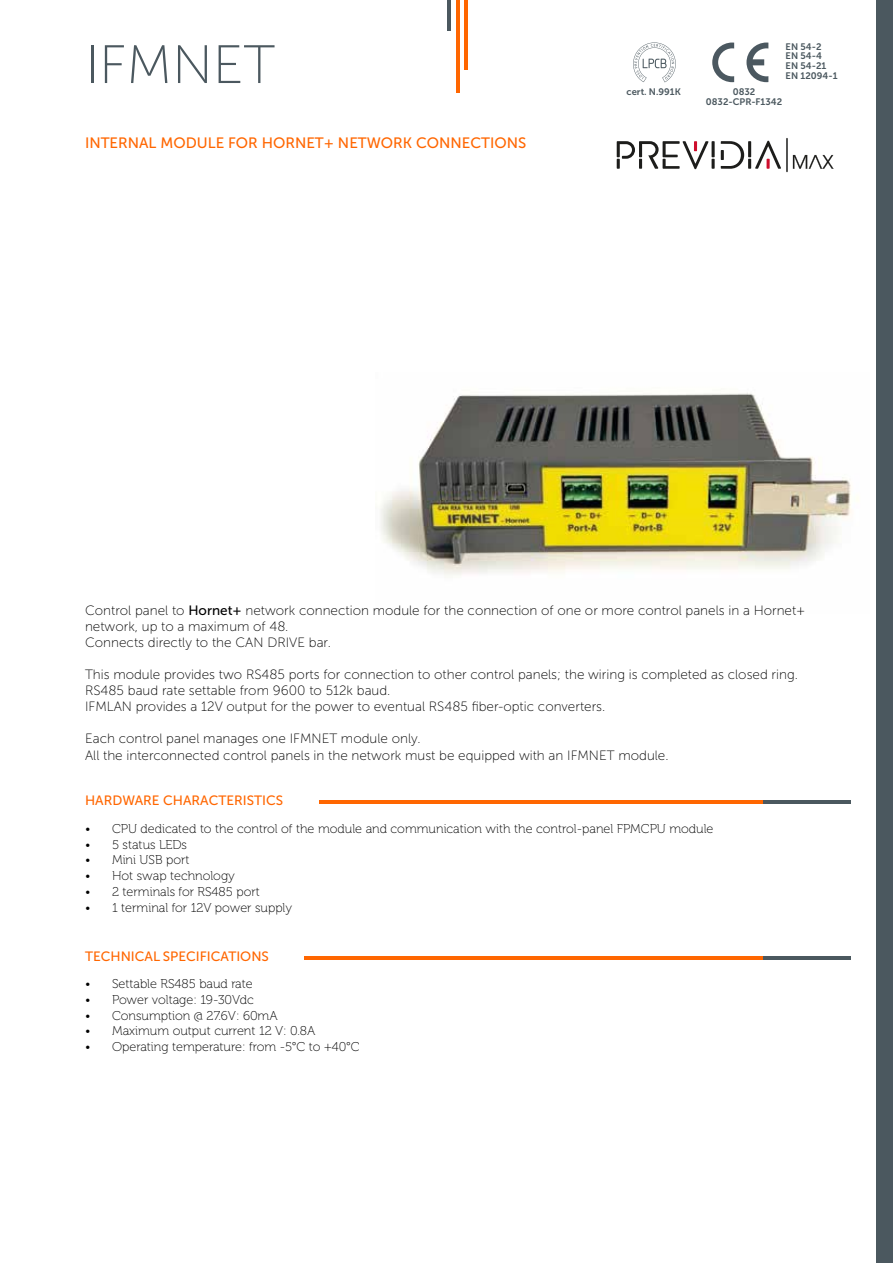
<style>
.page{position:relative;width:893px;height:1263px;background:#fff}
.page>*{position:absolute;margin:0;border:0;box-sizing:border-box;transform-origin:0 0}
.t1{font:54px "Museo Sans 100";color:#4b585f}
.t2{font:15px "Museo Sans 500";color:#f60}
.t3{font:13.5px/16px "Museo Sans 100";color:#000}
.t4{font:13.5px "Museo Sans 500";color:#f60}
.t5{font:12.75px "Museo 100";color:#000}
.t6{font:9.45px/9.8px "Museo Sans 700";color:#4b585f}
.s1{font-family:"Museo Sans 500"}
</style>
<div class="page">
<img style="left:380px;top:393px;width:479px;height:183px">
<svg style="left:721px;top:141px;width:60px;height:28px"></svg>
<svg style="left:617px;top:141px;width:98px;height:28px"></svg>
<svg style="left:793px;top:155px;width:40px;height:14px"></svg>
<hr style="left:786px;top:138px;width:1px;height:34px;background:#1d1d1b">
<svg style="left:712px;top:43px;width:22px;height:39px"></svg>
<svg style="left:746px;top:43px;width:22px;height:39px"></svg>
<svg style="left:633px;top:42px;width:43px;height:40px"></svg>
<div style="left:876px;top:0;width:17px;height:1263px;background:#4b585f"></div>
<hr style="left:465px;top:0;width:3px;height:69px;background:#f60">
<hr style="left:456px;top:0;width:3px;height:93px;background:#f60">
<hr style="left:448px;top:0;width:3px;height:31px;background:#4b585f">
<hr style="left:304px;top:956px;width:459px;height:3px;background:#f60">
<hr style="left:763px;top:956px;width:87px;height:3px;background:#4b585f">
<hr style="left:320px;top:801px;width:443px;height:3px;background:#f60">
<hr style="left:763px;top:801px;width:87px;height:3px;background:#4b585f">
<h1 class="t1" style="left:85px;top:36px;width:191px">IFMNET</h1>
<p class="t2" style="left:85px;top:135px;width:443px">INTERNAL MODULE FOR HORNET+ NETWORK CONNECTIONS</p>
<p class="t6" style="left:627px;top:87px;width:56px">cert. N.991K</p>
<p class="t6" style="left:786px;top:41px;width:53px">EN 54-2<br>EN 54-4<br>EN 54-21<br>EN 12094-1</p>
<p class="t6" style="left:706px;top:87px;width:78px;text-align:center">0832<br>0832-CPR-F1342</p>
<p class="t3" style="left:85px;top:602px;width:722px">Control panel to <span class="s1">Hornet+</span> network connection module for the connection of one or more control panels in a Hornet+ network, up to a maximum of 48.<br>Connects directly to the CAN DRIVE bar.</p>
<p class="t3" style="left:85px;top:667px;width:714px">This module provides two RS485 ports for connection to other control panels; the wiring is completed as closed ring.<br>RS485 baud rate settable from 9600 to 512k baud.<br>IFMLAN provides a 12V output for the power to eventual RS485 fiber-optic converters.</p>
<p class="t3" style="left:85px;top:731px;width:585px">Each control panel manages one IFMNET module only.<br>All the interconnected control panels in the network must be equipped with an IFMNET module.</p>
<p class="t4" style="left:85px;top:793px;width:200px">HARDWARE CHARACTERISTICS</p>
<p class="t5" style="left:85px;top:822px;width:630px">• CPU dedicated to the control of the module and communication with the control-panel FPMCPU module</p>
<p class="t5" style="left:85px;top:837px;width:103px">• 5 status LEDs</p>
<p class="t5" style="left:85px;top:853px;width:106px">• Mini USB port</p>
<p class="t5" style="left:85px;top:869px;width:151px">• Hot swap technology</p>
<p class="t5" style="left:85px;top:885px;width:176px">• 2 terminals for RS485 port</p>
<p class="t5" style="left:85px;top:900px;width:209px">• 1 terminal for 12V power supply</p>
<p class="t4" style="left:85px;top:948px;width:185px">TECHNICAL SPECIFICATIONS</p>
<p class="t5" style="left:85px;top:977px;width:169px">• Settable RS485 baud rate</p>
<p class="t5" style="left:85px;top:993px;width:170px">• Power voltage: 19-30Vdc</p>
<p class="t5" style="left:85px;top:1008px;width:194px">• Consumption @ 27.6V: 60mA</p>
<p class="t5" style="left:85px;top:1024px;width:232px">• Maximum output current 12 V: 0.8A</p>
<p class="t5" style="left:85px;top:1040px;width:276px">• Operating temperature: from -5°C to +40°C</p>
</div>
